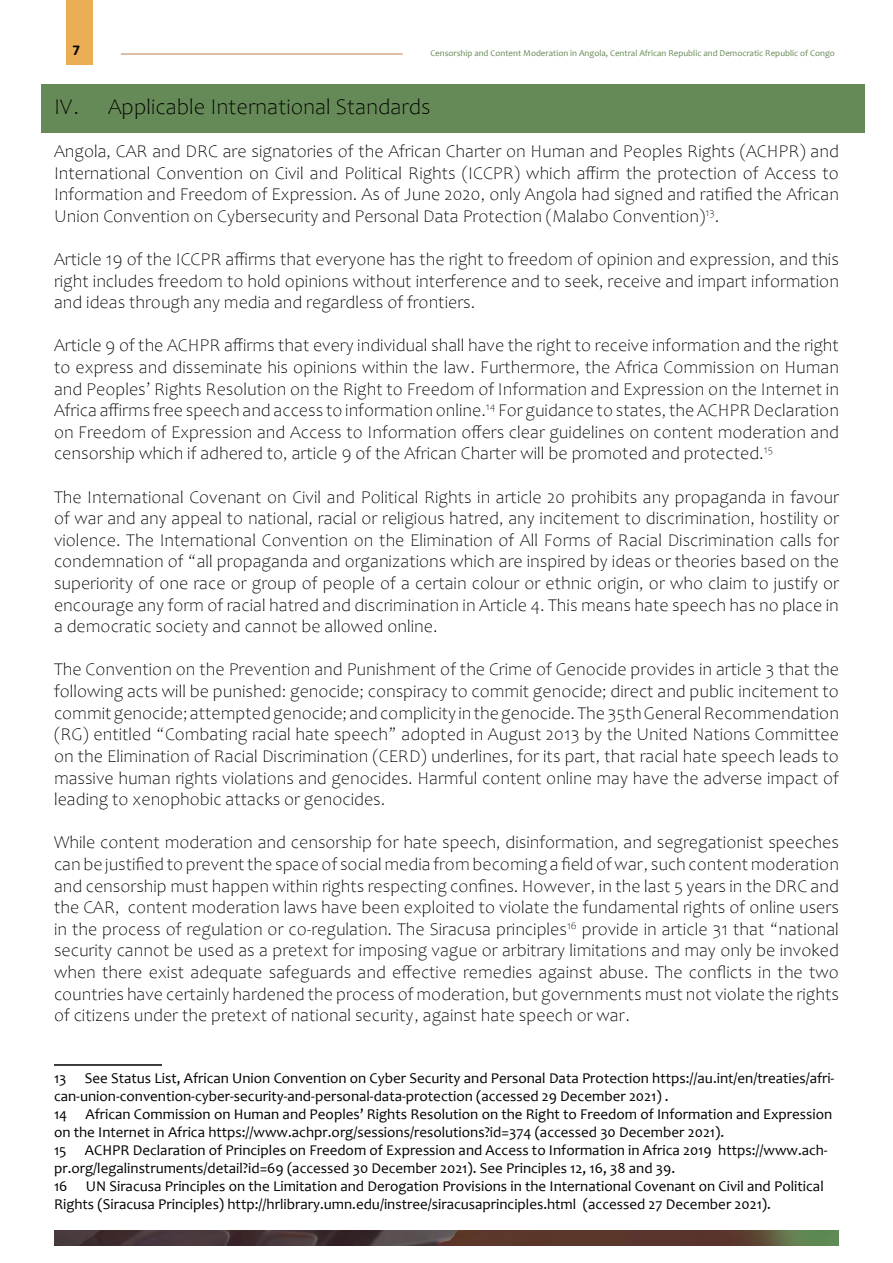
<style>
.page{position:relative;width:893px;height:1263px;background:#fff}
.page>*{position:absolute;margin:0;border:0;box-sizing:border-box;transform-origin:0 0}
.t1{font:300 22.5px "Candara";color:#000}
.t2{font:300 18px/21.6px "Candara";color:#000;text-align:justify}
.t3{font:15px/18px "Candara";color:#000}
.t4{font:700 15px "Calibri";color:#000}
.t5{font:9px "Candara";color:#668a57}
</style>
<div class="page">
<div style="left:66px;top:0;width:27px;height:65px;background:#ecae55"></div>
<hr style="left:121px;top:54px;width:282px;height:1px;background:#c07b4f">
<img style="left:54px;top:1230px;width:785px;height:15px">
<div style="left:41px;top:84px;width:824px;height:48px;background:#668a57"></div>
<hr style="left:54px;top:1064px;width:108px;height:2px;background:#000">
<p class="t4" style="left:72px;top:40px;width:9px">7</p>
<p class="t5" style="left:430px;top:48px;width:406px">Censorship and Content Moderation in Angola, Central African Republic and Democratic Republic of Congo</p>
<p class="t1" style="left:54px;top:94px;width:378px">IV. Applicable International Standards</p>
<p class="t2" style="left:54px;top:141px;width:786px">Angola, CAR and DRC are signatories of the African Charter on Human and Peoples Rights (ACHPR) and International Convention on Civil and Political Rights (ICCPR) which affirm the protection of Access to Information and Freedom of Expression. As of June 2020, only Angola had signed and ratified the African Union Convention on Cybersecurity and Personal Data Protection (Malabo Convention)<sup>13</sup>.</p>
<p class="t2" style="left:54px;top:249px;width:786px">Article 19 of the ICCPR affirms that everyone has the right to freedom of opinion and expression, and this right includes freedom to hold opinions without interference and to seek, receive and impart information and ideas through any media and regardless of frontiers.</p>
<p class="t2" style="left:54px;top:335px;width:786px">Article 9 of the ACHPR affirms that every individual shall have the right to receive information and the right to express and disseminate his opinions within the law. Furthermore, the Africa Commission on Human and Peoples’ Rights Resolution on the Right to Freedom of Information and Expression on the Internet in Africa affirms free speech and access to information online.<sup>14</sup> For guidance to states, the ACHPR Declaration on Freedom of Expression and Access to Information offers clear guidelines on content moderation and censorship which if adhered to, article 9 of the African Charter will be promoted and protected.<sup>15</sup></p>
<p class="t2" style="left:54px;top:486px;width:786px">The International Covenant on Civil and Political Rights in article 20 prohibits any propaganda in favour of war and any appeal to national, racial or religious hatred, any incitement to discrimination, hostility or violence. The International Convention on the Elimination of All Forms of Racial Discrimination calls for condemnation of “all propaganda and organizations which are inspired by ideas or theories based on the superiority of one race or group of people of a certain colour or ethnic origin, or who claim to justify or encourage any form of racial hatred and discrimination in Article 4. This means hate speech has no place in a democratic society and cannot be allowed online.</p>
<p class="t2" style="left:54px;top:659px;width:786px">The Convention on the Prevention and Punishment of the Crime of Genocide provides in article 3 that the following acts will be punished: genocide; conspiracy to commit genocide; direct and public incitement to commit genocide; attempted genocide; and complicity in the genocide. The 35th General Recommendation (RG) entitled “Combating racial hate speech” adopted in August 2013 by the United Nations Committee on the Elimination of Racial Discrimination (CERD) underlines, for its part, that racial hate speech leads to massive human rights violations and genocides. Harmful content online may have the adverse impact of leading to xenophobic attacks or genocides.</p>
<p class="t2" style="left:54px;top:832px;width:786px">While content moderation and censorship for hate speech, disinformation, and segregationist speeches can be justified to prevent the space of social media from becoming a field of war, such content moderation and censorship must happen within rights respecting confines. However, in the last 5 years in the DRC and the CAR, content moderation laws have been exploited to violate the fundamental rights of online users in the process of regulation or co-regulation. The Siracusa principles<sup>16</sup> provide in article 31 that “national security cannot be used as a pretext for imposing vague or arbitrary limitations and may only be invoked when there exist adequate safeguards and effective remedies against abuse. The conflicts in the two countries have certainly hardened the process of moderation, but governments must not violate the rights of citizens under the pretext of national security, against hate speech or war.</p>
<p class="t3" style="left:54px;top:1069px;width:782px">13 See Status List, African Union Convention on Cyber Security and Personal Data Protection https://au.int/en/treaties/afri&shy;can-union-convention-cyber-security-and-personal-data-protection (accessed 29 December 2021) .<br>14 African Commission on Human and Peoples’ Rights Resolution on the Right to Freedom of Information and Expression on the Internet in Africa https://www.achpr.org/sessions/resolutions?id=374 (accessed 30 December 2021).<br>15 ACHPR Declaration of Principles on Freedom of Expression and Access to Information in Africa 2019 https://www.ach&shy;pr.org/legalinstruments/detail?id=69 (accessed 30 December 2021). See Principles 12, 16, 38 and 39.<br>16 UN Siracusa Principles on the Limitation and Derogation Provisions in the International Covenant on Civil and Political Rights (Siracusa Principles) http://hrlibrary.umn.edu/instree/siracusaprinciples.html (accessed 27 December 2021).</p>
</div>
